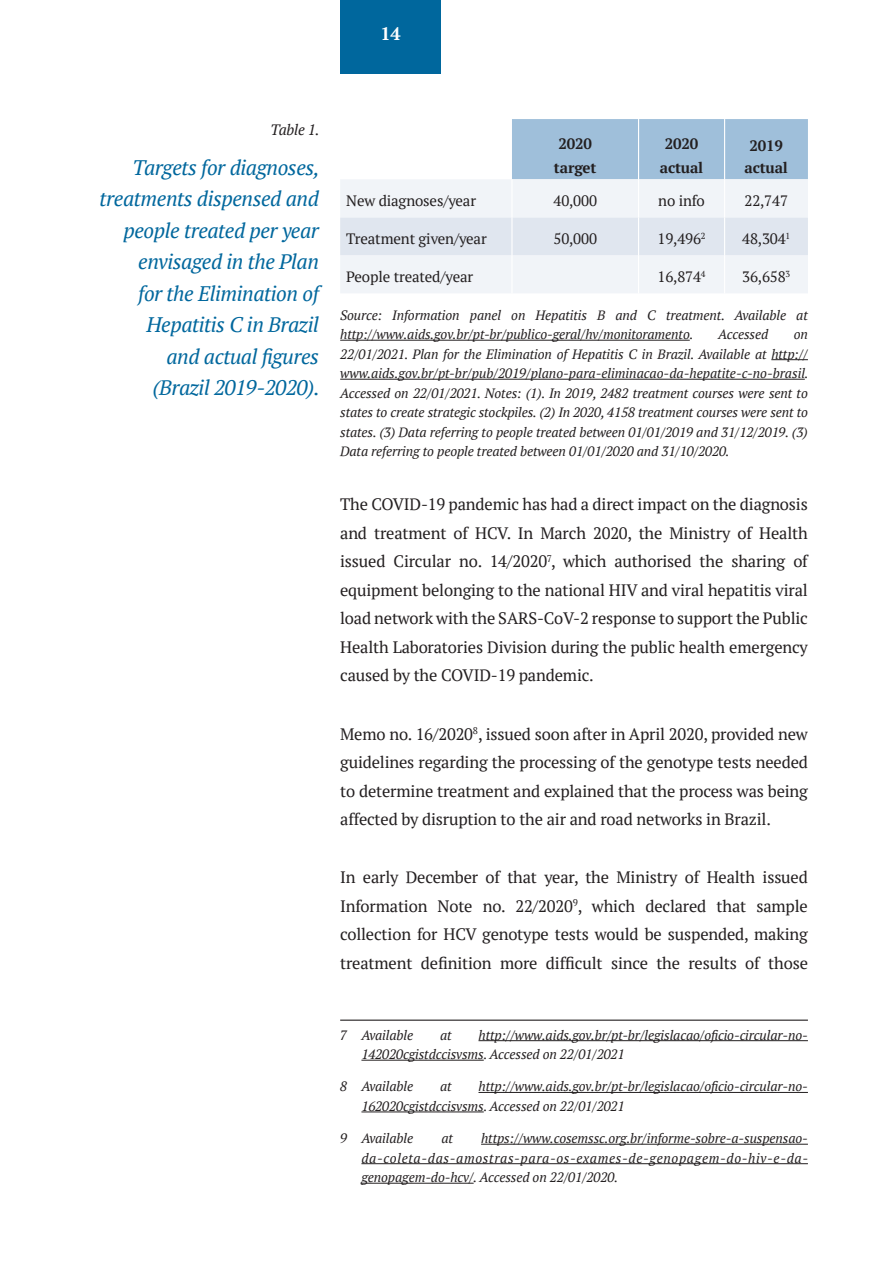
<style>
.page{position:relative;width:893px;height:1263px;background:#fff}
.page>*{position:absolute;margin:0;border:0;box-sizing:border-box;transform-origin:0 0}
.Destaque{font:italic 21px/31.5px "PT Serif";letter-spacing:-.02em;color:#00679d;text-align:right}
.t1{font:700 18px "PT Serif";color:#fff}
.Texto_Corrido{font:16.5px/28.5px "PT Serif";letter-spacing:-.01em;color:#231f20;text-align:justify}
.Texto_Corrido-2{font:15px "PT Serif";letter-spacing:-.01em;color:#231f20}
.Texto_Corrido-3{font:700 15px/24px "PT Serif";letter-spacing:-.01em;color:#231f20;text-align:center}
.Destaque-2{font:italic 15px "PT Serif";letter-spacing:-.02em;color:#231f20}
.Referencias{font:italic 13.5px/19.5px "PT Serif";letter-spacing:-.01em;color:#231f20}
.Rodapé{font:italic 13.5px/19.5px "PT Serif";letter-spacing:-.01em;color:#231f20}
</style>
<div class="page">
<div style="left:340px;top:0;width:101px;height:73px;background:#00679d"></div>
<hr style="left:340px;top:340px;width:350px;height:1px;background:#231f20">
<hr style="left:771px;top:359px;width:37px;height:1px;background:#231f20">
<hr style="left:340px;top:379px;width:465px;height:1px;background:#231f20">
<div style="left:512px;top:119px;width:296px;height:60px;background:#9fbfda"></div>
<div style="left:340px;top:179px;width:468px;height:114px;background:#f1f4f8"></div>
<div style="left:340px;top:218px;width:468px;height:37px;background:#e0e6ef"></div>
<hr style="left:638px;top:119px;width:1px;height:60px;background:#fff">
<hr style="left:724px;top:119px;width:1px;height:60px;background:#fff">
<hr style="left:724px;top:179px;width:1px;height:39px;background:#fff">
<hr style="left:724px;top:218px;width:1px;height:37px;background:#fff">
<hr style="left:724px;top:255px;width:1px;height:38px;background:#fff">
<hr style="left:511px;top:179px;width:1px;height:39px;background:#fff">
<hr style="left:638px;top:179px;width:1px;height:39px;background:#fff">
<hr style="left:511px;top:218px;width:1px;height:37px;background:#fff">
<hr style="left:638px;top:218px;width:1px;height:37px;background:#fff">
<hr style="left:511px;top:255px;width:1px;height:38px;background:#fff">
<hr style="left:638px;top:255px;width:1px;height:38px;background:#fff">
<hr style="left:340px;top:1019px;width:468px;height:2px;background:#231f20">
<hr style="left:478px;top:1040px;width:330px;height:1px;background:#231f20">
<hr style="left:361px;top:1060px;width:123px;height:1px;background:#231f20">
<hr style="left:478px;top:1092px;width:330px;height:1px;background:#231f20">
<hr style="left:361px;top:1111px;width:123px;height:1px;background:#231f20">
<hr style="left:481px;top:1144px;width:327px;height:1px;background:#231f20">
<hr style="left:361px;top:1163px;width:447px;height:1px;background:#231f20">
<hr style="left:361px;top:1183px;width:113px;height:1px;background:#231f20">
<p class="t1" style="left:380px;top:22px;width:22px">14</p>
<p class="Destaque-2" style="left:271px;top:120px;width:50px">Table 1.</p>
<p class="Destaque" style="left:100px;top:151px;width:222px">Targets for diagnoses, treatments dispensed and people treated per year envisaged in the Plan<br>for the Elimination of<br>Hepatitis C in Brazil<br>and actual figures<br>(Brazil 2019-2020).</p>
<p class="Texto_Corrido-3" style="left:554px;top:132px;width:44px">2020 target</p>
<p class="Texto_Corrido-3" style="left:660px;top:132px;width:45px">2020 actual</p>
<p class="Texto_Corrido-3" style="left:745px;top:134px;width:45px;line-height:22.5px">2019 actual</p>
<p class="Texto_Corrido-2" style="left:346px;top:191px;width:131px">New diagnoses/year</p>
<p class="Texto_Corrido-2" style="left:553px;top:191px;width:45px">40,000</p>
<p class="Texto_Corrido-2" style="left:658px;top:191px;width:48px">no info</p>
<p class="Texto_Corrido-2" style="left:744px;top:191px;width:45px">22,747</p>
<p class="Texto_Corrido-2" style="left:346px;top:229px;width:142px">Treatment given/year</p>
<p class="Texto_Corrido-2" style="left:553px;top:229px;width:45px">50,000</p>
<p class="Texto_Corrido-2" style="left:658px;top:229px;width:49px">19,496<sup>2</sup></p>
<p class="Texto_Corrido-2" style="left:742px;top:229px;width:49px">48,304<sup>1</sup></p>
<p class="Texto_Corrido-2" style="left:346px;top:267px;width:129px">People treated/year</p>
<p class="Texto_Corrido-2" style="left:658px;top:267px;width:49px">16,874<sup>4</sup></p>
<p class="Texto_Corrido-2" style="left:742px;top:267px;width:49px">36,658<sup>3</sup></p>
<p class="Referencias" style="left:340px;top:305px;width:469px">Source: Information panel on Hepatitis B and C treatment. Available at http://www.aids.gov.br/pt-br/publico-geral/hv/monitoramento.</p>
<p class="Referencias" style="left:718px;top:325px;width:52px">Accessed</p>
<p class="Referencias" style="left:340px;top:325px;width:470px;text-align:justify;text-indent:454px">on 22/01/2021. Plan for the Elimination of Hepatitis C in Brazil. Available at http:// www.aids.gov.br/pt-br/pub/2019/plano-para-eliminacao-da-hepatite-c-no-brasil.<br>Accessed on 22/01/2021. Notes: (1). In 2019, 2482 treatment courses were sent to states to create strategic stockpiles. (2) In 2020, 4158 treatment courses were sent to states. (3) Data referring to people treated between 01/01/2019 and 31/12/2019. (3)<br>Data referring to people treated between 01/01/2020 and 31/10/2020.</p>
<p class="Texto_Corrido" style="left:340px;top:490px;width:469px">The COVID-19 pandemic has had a direct impact on the diagnosis and treatment of HCV. In March 2020, the Ministry of Health issued Circular no. 14/2020<sup>7</sup>, which authorised the sharing of equipment belonging to the national HIV and viral hepatitis viral load network with the SARS-CoV-2 response to support the Public Health Laboratories Division during the public health emergency caused by the COVID-19 pandemic.</p>
<p class="Texto_Corrido" style="left:340px;top:719px;width:469px">Memo no. 16/2020<sup>8</sup>, issued soon after in April 2020, provided new guidelines regarding the processing of the genotype tests needed to determine treatment and explained that the process was being affected by disruption to the air and road networks in Brazil.</p>
<p class="Texto_Corrido" style="left:340px;top:863px;width:469px">In early December of that year, the Ministry of Health issued Information Note no. 22/2020<sup>9</sup>, which declared that sample collection for HCV genotype tests would be suspended, making treatment definition more difficult since the results of those</p>
<p class="Rodapé" style="left:361px;top:1025px;width:448px;text-indent:117px">http://www.aids.gov.br/pt-br/legislacao/oficio-circular-no-<br>142020cgistdccisvsms. Accessed on 22/01/2021</p>
<p class="Rodapé" style="left:340px;top:1077px;width:75px">8 Available</p>
<p class="Rodapé" style="left:440px;top:1077px;width:13px">at</p>
<p class="Rodapé" style="left:340px;top:1025px;width:75px">7 Available</p>
<p class="Rodapé" style="left:440px;top:1025px;width:13px">at</p>
<p class="Rodapé" style="left:361px;top:1077px;width:448px;text-indent:117px">http://www.aids.gov.br/pt-br/legislacao/oficio-circular-no-<br>162020cgistdccisvsms. Accessed on 22/01/2021</p>
<p class="Rodapé" style="left:340px;top:1128px;width:75px">9 Available</p>
<p class="Rodapé" style="left:441px;top:1128px;width:13px">at</p>
<p class="Rodapé" style="left:361px;top:1128px;width:448px;text-align:justify;text-indent:120px">https://www.cosemssc.org.br/informe-sobre-a-suspensao&shy;da-coleta-das-amostras-para-os-exames-de-genopagem-do-hiv-e-da&shy;genopagem-do-hcv/. Accessed on 22/01/2020.</p>
</div>
